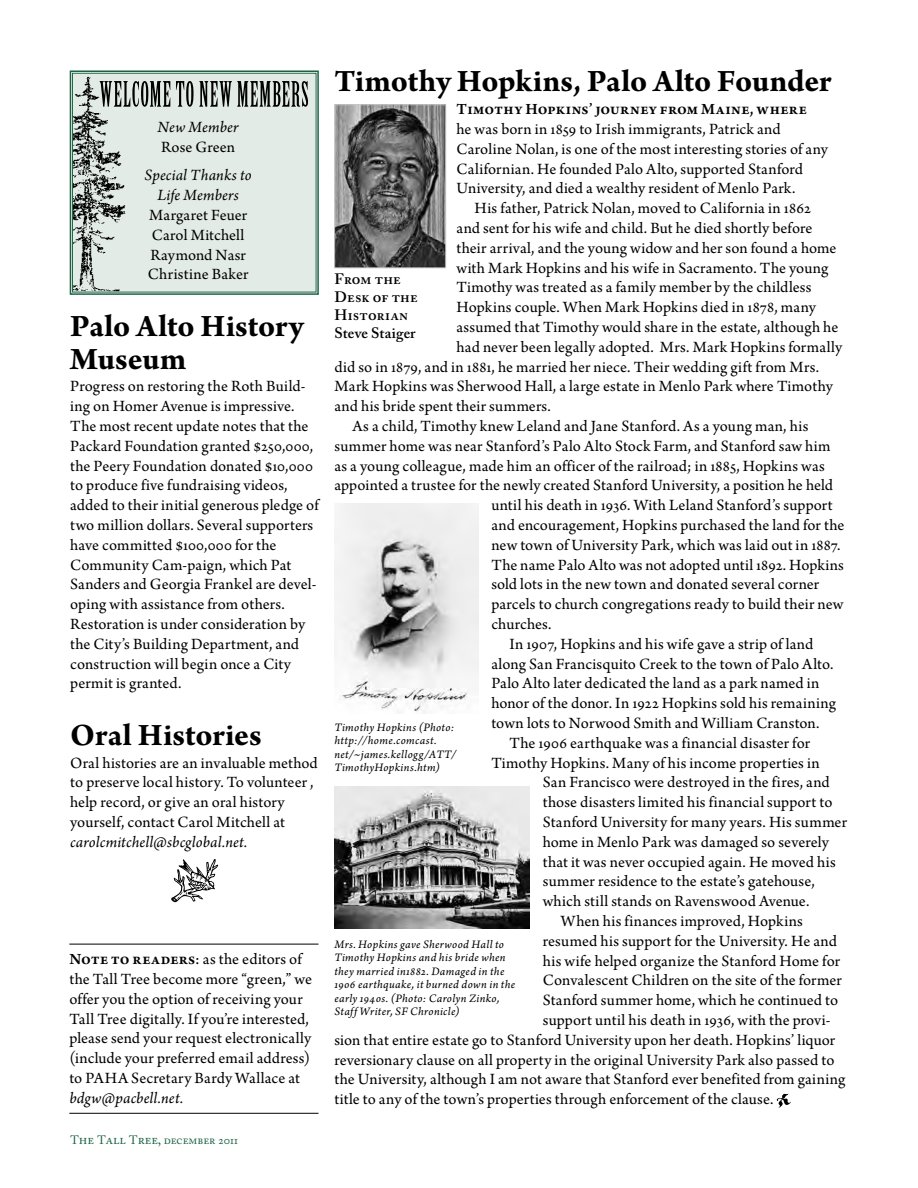
<style>
.page{position:relative;width:918px;height:1188px;background:#fff}
.page>*{position:absolute;margin:0;border:0;box-sizing:border-box;transform-origin:0 0}
.t1{font:700 33px/33px "Arno Pro";color:#000}
.t2{font:16.5px/19.8px "Arno Pro";letter-spacing:.01em;color:#000}
.t3{font:italic 16.5px/19.8px "Arno Pro";letter-spacing:.01em;color:#000;text-align:center}
.t4{font:600 16.5px "Arno Pro";letter-spacing:.03em;color:#000}
.t5{font:600 15px/18px "Adobe Caslon Pro";letter-spacing:.01em;color:#000}
.t6{font:12px/13.5px "Arno Pro Italic Sm Text";letter-spacing:.025em;color:#000}
.t7{font:12px "Adobe Caslon Pro";color:#1b6344}
.s1{font-weight:600}
.s2{font-family:"Arno Pro Sm Text"}
.s3{font-size:13.5px}
</style>
<div class="page">
<img style="left:336px;top:107px;width:108px;height:159px">
<div style="left:334px;top:105px;width:112px;height:163px;border:1px solid #c7c8ca"></div>
<svg style="left:69px;top:70px;width:250px;height:225px;background:#d4ddd7"></svg>
<div style="left:72px;top:73px;width:244px;height:219px;border:1px solid #1b6344"></div>
<svg style="left:100px;top:81px;width:208px;height:26px;background:#888d8a"></svg>
<svg style="left:777px;top:1093px;width:14px;height:15px"></svg>
<img style="left:334px;top:786px;width:196px;height:143px">
<img style="left:334px;top:503px;width:144px;height:210px">
<svg style="left:171px;top:859px;width:47px;height:43px"></svg>
<hr style="left:69px;top:944px;width:250px;height:1px;background:#000">
<hr style="left:69px;top:1113px;width:250px;height:1px;background:#000">
<p class="t3" style="left:158px;top:118px;width:82px">New Member</p>
<p class="t2" style="left:161px;top:138px;width:75px">Rose Green</p>
<p class="t3" style="left:145px;top:166px;width:109px">Special Thanks to<br>Life Members</p>
<p class="t2" style="left:148px;top:206px;width:102px">Margaret Feuer<br>Carol Mitchell<br>Raymond Nasr<br>Christine Baker</p>
<h1 class="t1" style="left:70px;top:311px;width:235px">Palo Alto History<br>Museum</h1>
<p class="t2" style="left:70px;top:377px;width:250px">Progress on restoring the Roth Build&shy;ing on Homer Avenue is impressive.<br>The most recent update notes that the Packard Foundation granted $250,000, the Peery Foundation donated $10,000 to produce five fundraising videos, added to their initial generous pledge of two million dollars. Several supporters have committed $100,000 for the Community Cam-paign, which Pat Sanders and Georgia Frankel are devel&shy;oping with assistance from others.<br>Restoration is under consideration by the City’s Building Department, and construction will begin once a City permit is granted.</p>
<h1 class="t1" style="left:70px;top:720px;width:193px">Oral Histories</h1>
<p class="t2" style="left:70px;top:754px;width:249px">Oral histories are an invaluable method to preserve local history. To volunteer , help record, or give an oral history yourself, contact Carol Mitchell at</p>
<p class="t3" style="left:70px;top:833px;width:179px">carolcmitchell@sbcglobal.net.</p>
<p class="t2" style="left:69px;top:950px;width:244px"><span class="s1">Note to readers</span><span class="s2">:</span> as the editors of the Tall Tree become more “green,” we offer you the option of receiving your Tall Tree digitally. If you’re interested, please send your request electronically (include your preferred email address) to PAHA Secretary Bardy Wallace at</p>
<p class="t3" style="left:69px;top:1089px;width:115px">bdgw@pacbell.net.</p>
<p class="t7" style="left:70px;top:1133px;width:169px">T<span class="s3">he</span> T<span class="s3">all</span> T<span class="s3">ree,</span> december 2011</p>
<h1 class="t1" style="left:334px;top:67px;width:499px">Timothy Hopkins, Palo Alto Founder</h1>
<p class="t4" style="left:457px;top:100px;width:352px">Timothy Hopkins’ journey from Maine, where</p>
<p class="t2" style="left:457px;top:120px;width:373px">he was born in 1859 to Irish immigrants, Patrick and Caroline Nolan, is one of the most interesting stories of any Californian. He founded Palo Alto, supported Stanford University, and died a wealthy resident of Menlo Park.</p>
<p class="t2" style="left:475px;top:199px;width:338px">His father, Patrick Nolan, moved to California in 1862</p>
<p class="t2" style="left:457px;top:219px;width:357px">and sent for his wife and child. But he died shortly before</p>
<p class="t2" style="left:457px;top:239px;width:381px">their arrival, and the young widow and her son found a home</p>
<p class="t2" style="left:457px;top:259px;width:373px">with Mark Hopkins and his wife in Sacramento. The young</p>
<p class="t2" style="left:457px;top:279px;width:356px">Timothy was treated as a family member by the childless</p>
<p class="t2" style="left:457px;top:298px;width:361px">Hopkins couple. When Mark Hopkins died in 1878, many</p>
<p class="t2" style="left:457px;top:318px;width:383px">assumed that Timothy would share in the estate, although he</p>
<p class="t2" style="left:457px;top:338px;width:387px">had never been legally adopted. Mrs. Mark Hopkins formally</p>
<p class="t2" style="left:334px;top:358px;width:486px">did so in 1879, and in 1881, he married her niece. Their wedding gift from Mrs.</p>
<p class="t2" style="left:334px;top:378px;width:500px">Mark Hopkins was Sherwood Hall, a large estate in Menlo Park where Timothy</p>
<p class="t2" style="left:334px;top:397px;width:218px">and his bride spent their summers.</p>
<p class="t2" style="left:352px;top:417px;width:457px">As a child, Timothy knew Leland and Jane Stanford. As a young man, his</p>
<p class="t2" style="left:334px;top:437px;width:498px">summer home was near Stanford’s Palo Alto Stock Farm, and Stanford saw him</p>
<p class="t2" style="left:334px;top:457px;width:492px">as a young colleague, made him an officer of the railroad; in 1885, Hopkins was</p>
<p class="t2" style="left:334px;top:477px;width:500px">appointed a trustee for the newly created Stanford University, a position he held</p>
<p class="t2" style="left:491px;top:496px;width:343px">until his death in 1936. With Leland Stanford’s support</p>
<p class="t2" style="left:491px;top:516px;width:354px">and encouragement, Hopkins purchased the land for the</p>
<p class="t2" style="left:491px;top:536px;width:351px">new town of University Park, which was laid out in 1887.</p>
<p class="t2" style="left:491px;top:556px;width:354px">The name Palo Alto was not adopted until 1892. Hopkins</p>
<p class="t2" style="left:491px;top:576px;width:329px">sold lots in the new town and donated several corner</p>
<p class="t2" style="left:491px;top:595px;width:354px">parcels to church congregations ready to build their new</p>
<p class="t2" style="left:491px;top:615px;width:62px">churches.</p>
<p class="t2" style="left:509px;top:635px;width:305px">In 1907, Hopkins and his wife gave a strip of land</p>
<p class="t2" style="left:491px;top:655px;width:344px">along San Francisquito Creek to the town of Palo Alto.</p>
<p class="t2" style="left:491px;top:675px;width:330px">Palo Alto later dedicated the land as a park named in</p>
<p class="t2" style="left:491px;top:694px;width:346px">honor of the donor. In 1922 Hopkins sold his remaining</p>
<p class="t2" style="left:491px;top:714px;width:330px">town lots to Norwood Smith and William Cranston.</p>
<p class="t2" style="left:509px;top:734px;width:302px">The 1906 earthquake was a financial disaster for</p>
<p class="t2" style="left:491px;top:754px;width:330px">Timothy Hopkins. Many of his income properties in</p>
<p class="t2" style="left:543px;top:774px;width:288px">San Francisco were destroyed in the fires, and</p>
<p class="t2" style="left:543px;top:793px;width:291px">those disasters limited his financial support to</p>
<p class="t2" style="left:543px;top:813px;width:306px">Stanford University for many years. His summer</p>
<p class="t2" style="left:543px;top:833px;width:288px">home in Menlo Park was damaged so severely</p>
<p class="t2" style="left:543px;top:853px;width:294px">that it was never occupied again. He moved his</p>
<p class="t2" style="left:543px;top:873px;width:274px">summer residence to the estate’s gatehouse,</p>
<p class="t2" style="left:543px;top:892px;width:268px">which still stands on Ravenswood Avenue.</p>
<p class="t2" style="left:561px;top:912px;width:244px">When his finances improved, Hopkins</p>
<p class="t2" style="left:543px;top:932px;width:296px">resumed his support for the University. He and</p>
<p class="t2" style="left:543px;top:952px;width:299px">his wife helped organize the Stanford Home for</p>
<p class="t2" style="left:543px;top:972px;width:301px">Convalescent Children on the site of the former</p>
<p class="t2" style="left:543px;top:991px;width:297px">Stanford summer home, which he continued to</p>
<p class="t2" style="left:543px;top:1011px;width:289px">support until his death in 1936, with the provi-</p>
<p class="t2" style="left:334px;top:1031px;width:502px">sion that entire estate go to Stanford University upon her death. Hopkins’ liquor</p>
<p class="t2" style="left:334px;top:1051px;width:502px">reversionary clause on all property in the original University Park also passed to</p>
<p class="t2" style="left:334px;top:1071px;width:512px">the University, although I am not aware that Stanford ever benefited from gaining</p>
<p class="t2" style="left:334px;top:1090px;width:441px">title to any of the town’s properties through enforcement of the clause.</p>
<p class="t5" style="left:335px;top:270px;width:85px">From the<br>Desk of the<br>Historian<br>Steve Staiger</p>
<p class="t6" style="left:334px;top:721px;width:124px">Timothy Hopkins (Photo: http://home.comcast. net/~james.kellogg/ATT/<br>TimothyHopkins.htm)</p>
<p class="t6" style="left:334px;top:938px;width:182px">Mrs. Hopkins gave Sherwood Hall to Timothy Hopkins and his bride when they married in1882. Damaged in the 1906 earthquake, it burned down in the early 1940s. (Photo: Carolyn Zinko, Staff Writer, SF Chronicle)</p>
</div>
